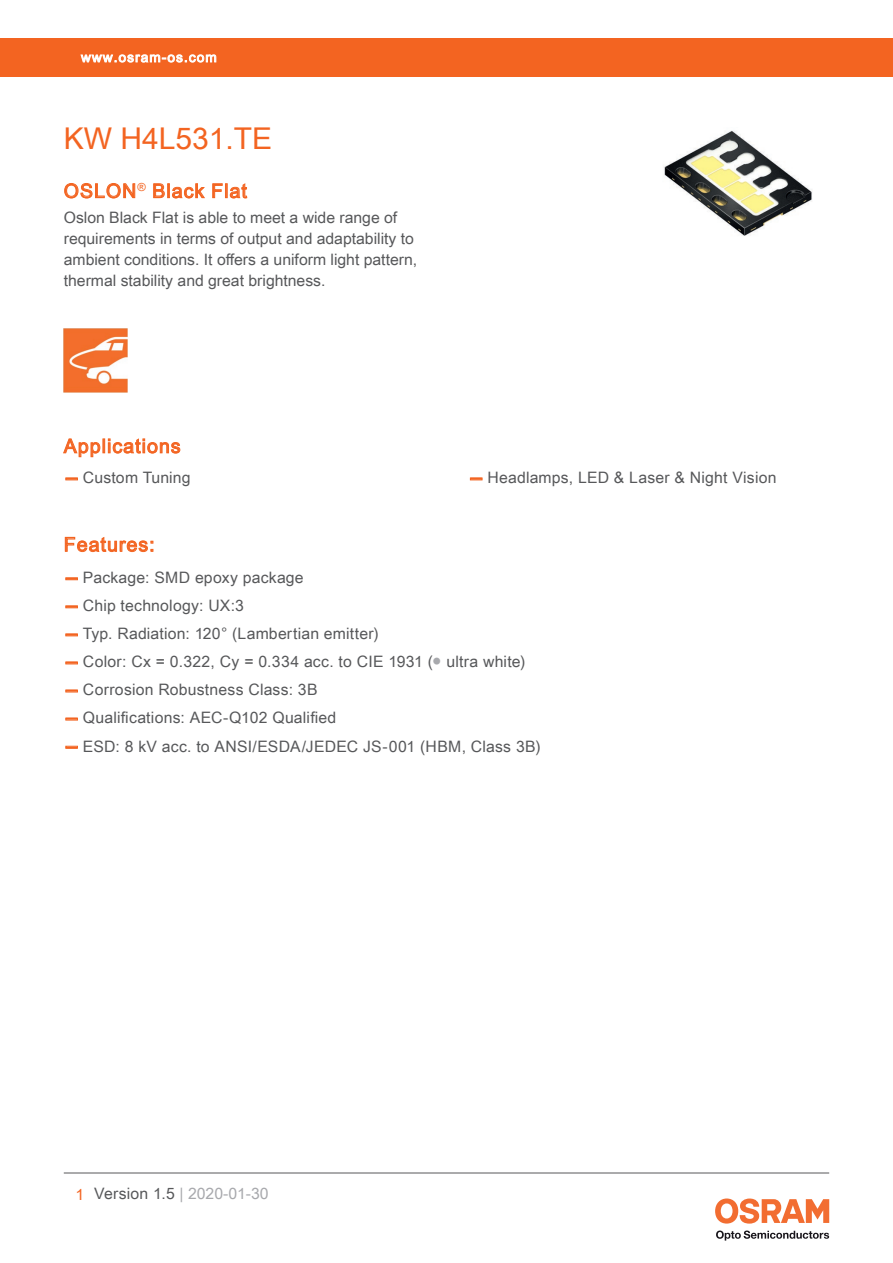
<style>
.page{position:relative;width:893px;height:1263px;background:#fff}
.page>*{position:absolute;margin:0;border:0;box-sizing:border-box;transform-origin:0 0}
.t1{font:30px "Arial Unicode MS";color:#f36421}
.t2{font:19.5px "Arial Unicode MS";letter-spacing:.055em;color:#f36421}
.t3{font:15.75px/21px "Arial Unicode MS";letter-spacing:.01em;color:#57585a}
.t4{font:15.75px "Arial Unicode MS";color:#a8a9ad}
.t5{font:13.5px "Arial Unicode MS";letter-spacing:.085em;color:#fff}
.s1{font-family:"Helvetica Neue LT Pro";font-weight:700;color:#f36421}
.s2{color:#a8a9ad}
.s3{color:#f36421}
.s4{color:#57585a}
</style>
<div class="page">
<hr style="left:64px;top:1173px;width:765px;height:1px;background:#57585a">
<svg style="left:716px;top:1230px;width:113px;height:10px"></svg>
<svg style="left:715px;top:1198px;width:114px;height:25px"></svg>
<div style="left:0;top:38px;width:893px;height:39px;background:#f36421"></div>
<svg style="left:80px;top:54px;width:137px;height:9px"></svg>
<svg style="left:63px;top:438px;width:118px;height:19px"></svg>
<img style="left:664px;top:130px;width:148px;height:106px">
<svg style="left:64px;top:183px;width:72px;height:16px"></svg>
<svg style="left:153px;top:183px;width:12px;height:15px"></svg>
<div style="left:167px;top:183px;width:3px;height:15px;border:1px solid #f36421"></div>
<svg style="left:172px;top:183px;width:33px;height:16px"></svg>
<svg style="left:212px;top:183px;width:11px;height:15px"></svg>
<div style="left:225px;top:183px;width:3px;height:15px;border:1px solid #f36421"></div>
<svg style="left:229px;top:183px;width:19px;height:16px"></svg>
<img style="left:64px;top:329px;width:63px;height:63px">
<svg style="left:66px;top:478px;width:11px;height:2px"></svg>
<svg style="left:470px;top:478px;width:12px;height:2px"></svg>
<svg style="left:65px;top:536px;width:88px;height:16px"></svg>
<svg style="left:66px;top:578px;width:11px;height:2px"></svg>
<svg style="left:66px;top:606px;width:11px;height:2px"></svg>
<svg style="left:66px;top:634px;width:11px;height:2px"></svg>
<svg style="left:66px;top:662px;width:11px;height:2px"></svg>
<svg style="left:66px;top:690px;width:11px;height:2px"></svg>
<svg style="left:66px;top:718px;width:11px;height:2px"></svg>
<svg style="left:66px;top:746px;width:11px;height:2px"></svg>
<p class="t5" style="left:81px;top:47px;width:137px">www.osram-os.com</p>
<h1 class="t1" style="left:64px;top:117px;width:210px">KW H4L531.TE</h1>
<p class="t2" style="left:64px;top:177px;width:185px">OSLON<sup>®</sup> Black Flat</p>
<p class="t3" style="left:64px;top:207px;width:355px">Oslon Black Flat is able to meet a wide range of requirements in terms of output and adaptability to ambient conditions. It offers a uniform light pattern, thermal stability and great brightness.</p>
<p class="t2" style="left:64px;top:432px;width:118px">Applications</p>
<p class="t3" style="left:64px;top:467px;width:128px"><span class="s1">—</span> Custom Tuning</p>
<p class="t3" style="left:468px;top:467px;width:310px"><span class="s1">—</span> Headlamps, LED &amp; Laser &amp; Night Vision</p>
<p class="t2" style="left:64px;top:530px;width:92px">Features:</p>
<p class="t3" style="left:64px;top:567px;width:241px"><span class="s1">—</span> Package: SMD epoxy package</p>
<p class="t3" style="left:64px;top:595px;width:182px"><span class="s1">—</span> Chip technology: UX:3</p>
<p class="t3" style="left:64px;top:623px;width:317px"><span class="s1">—</span> Typ. Radiation: 120° (Lambertian emitter)</p>
<p class="t3" style="left:64px;top:651px;width:463px"><span class="s1">—</span> Color: Cx = 0.322, Cy = 0.334 acc. to CIE 1931 (<span class="s2">●</span> ultra white)</p>
<p class="t3" style="left:64px;top:679px;width:255px"><span class="s1">—</span> Corrosion Robustness Class: 3B</p>
<p class="t3" style="left:64px;top:707px;width:274px"><span class="s1">—</span> Qualifications: AEC-Q102 Qualified</p>
<p class="t3" style="left:64px;top:735px;width:478px"><span class="s1">—</span> ESD: 8 kV acc. to ANSI/ESDA/JEDEC JS-001 (HBM, Class 3B)</p>
<p class="t4" style="left:76px;top:1182px;width:195px"><span class="s3">1</span> <span class="s4">Version 1.5</span> | 2020-01-30</p>
</div>
